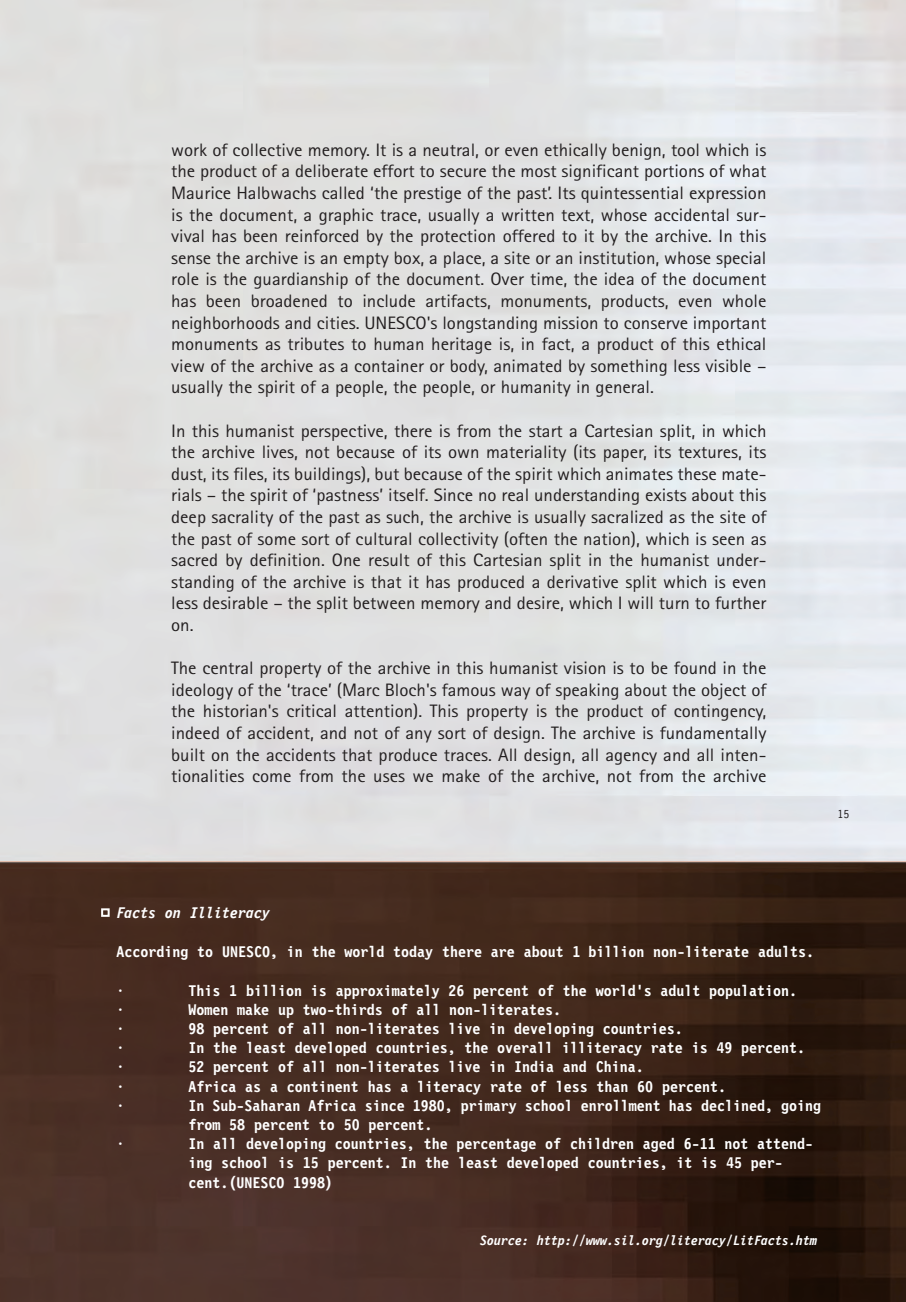
<style>
.page{position:relative;width:906px;height:1302px;background:#fff}
.page>*{position:absolute;margin:0;border:0;box-sizing:border-box;transform-origin:0 0}
.t1{font:18px/21.6px "Agfa Rotis Sans Serif";color:#231f20;text-align:justify;scale:1.05 1}
.t2{font:700 16px/19.2px "Letter Gothic 12 Pitch BT";color:#fff}
.t3{font:italic 700 16px "Letter Gothic 12 Pitch BT";color:#fff}
.t4{font:italic 700 14px "Letter Gothic 12 Pitch BT";color:#fff}
.t5{font:12px "Letter Gothic 12 Pitch BT";color:#231f20}
</style>
<div class="page">
<img style="left:0;top:0;width:906px;height:1302px">
<div style="left:101px;top:908px;width:9px;height:9px;border:2px solid #fff"></div>
<p class="t1" style="left:171px;top:141px;width:568px">work of collective memory. It is a neutral, or even ethically benign, tool which is the product of a deliberate effort to secure the most significant portions of what Maurice Halbwachs called ‘the prestige of the past’. Its quintessential expression is the document, a graphic trace, usually a written text, whose accidental sur&shy;vival has been reinforced by the protection offered to it by the archive. In this sense the archive is an empty box, a place, a site or an institution, whose special role is the guardianship of the document. Over time, the idea of the document has been broadened to include artifacts, monuments, products, even whole neighborhoods and cities. UNESCO's longstanding mission to conserve important monuments as tributes to human heritage is, in fact, a product of this ethical view of the archive as a container or body, animated by something less visible – usually the spirit of a people, the people, or humanity in general.</p>
<p class="t1" style="left:171px;top:421px;width:568px">In this humanist perspective, there is from the start a Cartesian split, in which the archive lives, not because of its own materiality (its paper, its textures, its dust, its files, its buildings), but because of the spirit which animates these mate&shy;rials – the spirit of ‘pastness’ itself. Since no real understanding exists about this deep sacrality of the past as such, the archive is usually sacralized as the site of the past of some sort of cultural collectivity (often the nation), which is seen as sacred by definition. One result of this Cartesian split in the humanist under&shy;standing of the archive is that it has produced a derivative split which is even less desirable – the split between memory and desire, which I will turn to further on.</p>
<p class="t1" style="left:171px;top:659px;width:568px">The central property of the archive in this humanist vision is to be found in the ideology of the ‘trace’ (Marc Bloch's famous way of speaking about the object of the historian's critical attention). This property is the product of contingency, indeed of accident, and not of any sort of design. The archive is fundamentally built on the accidents that produce traces. All design, all agency and all inten&shy;tionalities come from the uses we make of the archive, not from the archive</p>
<p class="t5" style="left:837px;top:810px;width:13px">15</p>
<p class="t3" style="left:116px;top:907px;width:155px">Facts on Illiteracy</p>
<p class="t2" style="left:116px;top:944px;width:699px">According to UNESCO, in the world today there are about 1 billion non-literate adults.</p>
<p class="t2" style="left:116px;top:982px;width:9px">•</p>
<p class="t2" style="left:188px;top:982px;width:610px">This 1 billion is approximately 26 percent of the world's adult population.</p>
<p class="t2" style="left:116px;top:1001px;width:9px">•</p>
<p class="t2" style="left:188px;top:1001px;width:374px">Women make up two-thirds of all non-literates.</p>
<p class="t2" style="left:116px;top:1020px;width:9px">•</p>
<p class="t2" style="left:188px;top:1020px;width:496px">98 percent of all non-literates live in developing countries.</p>
<p class="t2" style="left:116px;top:1040px;width:9px">•</p>
<p class="t2" style="left:188px;top:1040px;width:618px">In the least developed countries, the overall illiteracy rate is 49 percent.</p>
<p class="t2" style="left:116px;top:1059px;width:9px">•</p>
<p class="t2" style="left:188px;top:1059px;width:457px">52 percent of all non-literates live in India and China.</p>
<p class="t2" style="left:116px;top:1078px;width:9px">•</p>
<p class="t2" style="left:188px;top:1078px;width:539px">Africa as a continent has a literacy rate of less than 60 percent.</p>
<p class="t2" style="left:116px;top:1097px;width:9px">•</p>
<p class="t2" style="left:188px;top:1097px;width:634px">In Sub-Saharan Africa since 1980, primary school enrollment has declined, going from 58 percent to 50 percent.</p>
<p class="t2" style="left:116px;top:1136px;width:9px">•</p>
<p class="t2" style="left:188px;top:1136px;width:626px">In all developing countries, the percentage of children aged 6-11 not attend&shy;ing school is 15 percent. In the least developed countries, it is 45 per&shy;cent.(UNESCO 1998)</p>
<p class="t4" style="left:480px;top:1235px;width:338px">Source: http://www.sil.org/literacy/LitFacts.htm</p>
</div>
